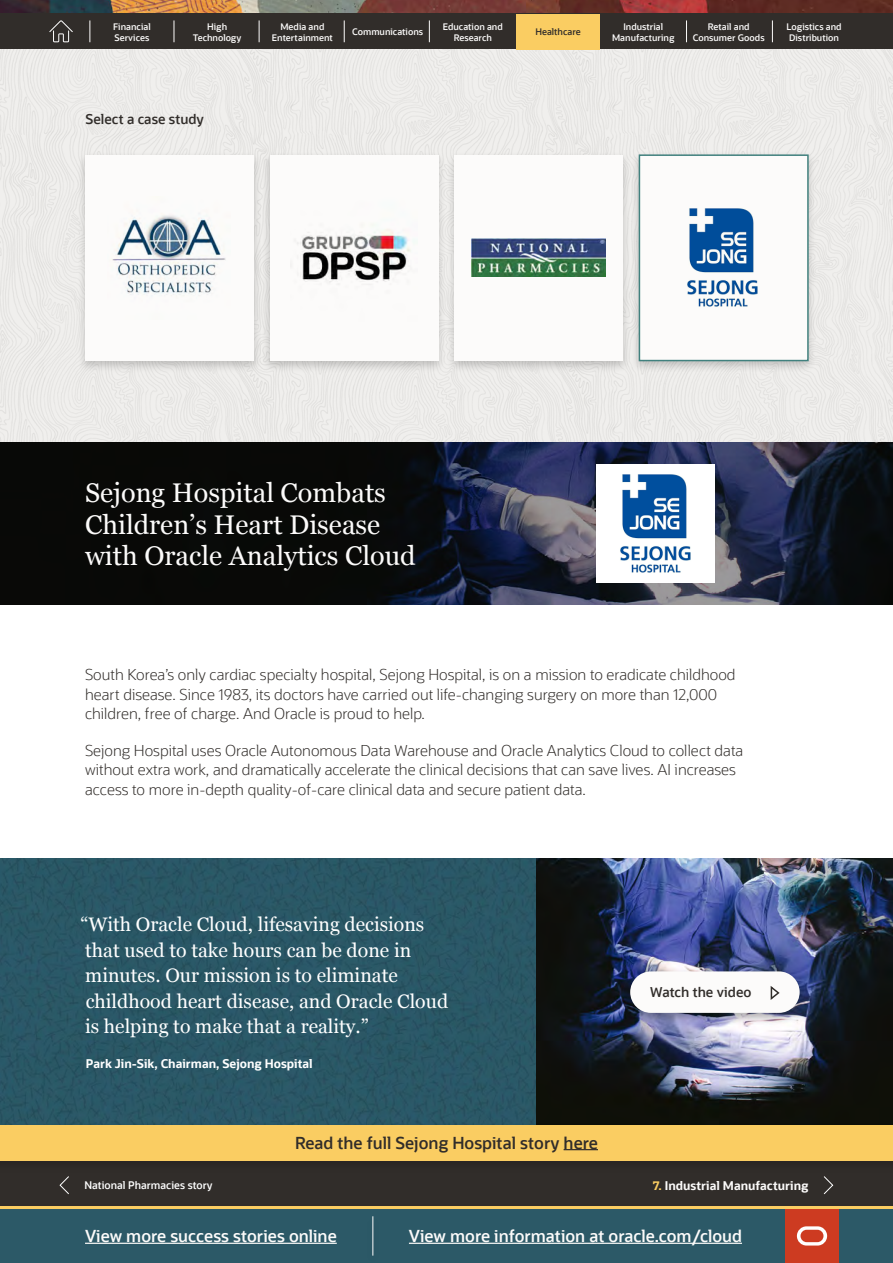
<style>
.page{position:relative;width:893px;height:1263px;background:#fff}
.page>*{position:absolute;margin:0;border:0;box-sizing:border-box;transform-origin:0 0}
.main_header{font:27px/31.5px "Georgia";color:#fcfbfa}
.quote{font:19.5px/25.5px "Georgia";color:#fff}
.t1{font:600 16.5px "Oracle Sans";color:#fcfbfa}
.main_header-2{font:600 16.5px "Oracle Sans";color:#312d2a}
.body_copy{font:300 15px/19.5px "Oracle Sans";color:#312d2a}
.Small_OS_headers{font:600 13.5px "Oracle Sans";color:#312d2a}
.CTA{font:600 13.5px "Oracle Sans";color:#312d2a}
.quote_name{font:700 12px "Oracle Sans";color:#fff}
.main_header-3{font:700 12px "Oracle Sans";color:#fcfbfa}
.main_header-4{font:600 10.5px "Oracle Sans";color:#fff}
.t2{font:600 9px/10.8px "Oracle Sans";color:#fcfbfa;text-align:center}
.t3{font:600 9px "Oracle Sans";color:#312d2a}
.s1{color:#facd62}
</style>
<div class="page">
<div style="left:0;top:858px;width:537px;height:264px;background:#2a5765"></div>
<img style="left:537px;top:858px;width:356px;height:264px">
<div style="left:0;top:1161px;width:893px;height:48px;background:#312d2a"></div>
<div style="left:1px;top:49px;width:892px;height:393px;background:#edecea"></div>
<img style="left:0;top:442px;width:893px;height:163px">
<div style="left:0;top:1122px;width:893px;height:51px;background:#000;opacity:.19"></div>
<div style="left:0;top:1126px;width:893px;height:35px;background:#facd62"></div>
<hr style="left:564px;top:1149px;width:34px;height:1px;background:#312d2a">
<div style="left:622px;top:967px;width:186px;height:58px;background:#000;opacity:.3"></div>
<div style="left:630px;top:971px;width:170px;height:42px;background:#fcfbfa;border-radius:21px"></div>
<svg style="left:770px;top:986px;width:10px;height:14px"></svg>
<img style="left:597px;top:464px;width:118px;height:118px">
<svg style="left:59px;top:1176px;width:10px;height:19px"></svg>
<svg style="left:823px;top:1176px;width:11px;height:19px"></svg>
<div style="left:77px;top:151px;width:185px;height:222px;background:#000;opacity:.19"></div>
<div style="left:85px;top:155px;width:169px;height:206px;background:#fcfbfa"></div>
<img style="left:112px;top:215px;width:114px;height:80px">
<div style="left:261px;top:151px;width:186px;height:222px;background:#000;opacity:.19"></div>
<div style="left:270px;top:155px;width:168px;height:206px;background:#fcfbfa"></div>
<img style="left:297px;top:229px;width:113px;height:54px">
<div style="left:446px;top:151px;width:185px;height:222px;background:#000;opacity:.19"></div>
<div style="left:455px;top:155px;width:168px;height:206px;background:#fcfbfa"></div>
<img style="left:472px;top:239px;width:134px;height:38px">
<div style="left:630px;top:151px;width:187px;height:223px;background:#000;opacity:.19"></div>
<div style="left:639px;top:154px;width:170px;height:207px;background:#fcfbfa;border:2px solid #41817e"></div>
<img style="left:687px;top:208px;width:71px;height:99px">
<div style="left:0;top:1209px;width:893px;height:54px;background:#2c5967"></div>
<hr style="left:85px;top:1243px;width:252px;height:1px;background:#fcfbfa">
<hr style="left:409px;top:1243px;width:333px;height:1px;background:#fcfbfa">
<div style="left:364px;top:1213px;width:17px;height:50px;background:#000;opacity:.19"></div>
<hr style="left:372px;top:1216px;width:1px;height:39px;background:#fcfbfa">
<img style="left:0;top:0;width:893px;height:14px">
<div style="left:0;top:14px;width:893px;height:35px;background:#312d2a"></div>
<div style="left:785px;top:1209px;width:54px;height:54px;background:#cd3b21"></div>
<svg style="left:797px;top:1226px;width:30px;height:19px"></svg>
<hr style="left:0;top:1206px;width:893px;height:3px;background:#facd62">
<svg style="left:49px;top:20px;width:24px;height:23px"></svg>
<svg style="left:429px;top:20px;width:1px;height:22px"></svg>
<svg style="left:259px;top:20px;width:1px;height:22px"></svg>
<svg style="left:174px;top:20px;width:1px;height:22px"></svg>
<svg style="left:344px;top:20px;width:1px;height:22px"></svg>
<svg style="left:686px;top:20px;width:1px;height:22px"></svg>
<svg style="left:772px;top:20px;width:1px;height:22px"></svg>
<svg style="left:90px;top:20px;width:1px;height:22px"></svg>
<div style="left:516px;top:14px;width:84px;height:35px;background:#facd62"></div>
<p class="t2" style="left:113px;top:21px;width:39px;text-align:left">Financial<br>Services</p>
<p class="t2" style="left:193px;top:21px;width:50px">High<br>Technology</p>
<p class="t2" style="left:272px;top:21px;width:63px">Media and<br>Entertainment</p>
<p class="t2" style="left:352px;top:27px;width:73px">Communications</p>
<p class="t2" style="left:443px;top:21px;width:62px">Education and<br>Research</p>
<p class="t2" style="left:612px;top:21px;width:64px">Industrial<br>Manufacturing</p>
<p class="t2" style="left:693px;top:21px;width:73px">Retail and<br>Consumer Goods</p>
<p class="t2" style="left:786px;top:21px;width:57px;text-align:left">Logistics and<br>Distribution</p>
<p class="t3" style="left:535px;top:26px;width:47px">Healthcare</p>
<p class="Small_OS_headers" style="left:86px;top:111px;width:120px">Select a case study</p>
<p class="main_header" style="left:85px;top:476px;width:332px">Sejong Hospital Combats<br>Children’s Heart Disease with Oracle Analytics Cloud</p>
<p class="body_copy" style="left:85px;top:665px;width:652px">South Korea’s only cardiac specialty hospital, Sejong Hospital, is on a mission to eradicate childhood heart disease. Since 1983, its doctors have carried out life-changing surgery on more than 12,000 children, free of charge. And Oracle is proud to help.</p>
<p class="body_copy" style="left:85px;top:740px;width:660px">Sejong Hospital uses Oracle Autonomous Data Warehouse and Oracle Analytics Cloud to collect data without extra work, and dramatically accelerate the clinical decisions that can save lives. AI increases access to more in-depth quality-of-care clinical data and secure patient data.</p>
<p class="quote" style="left:80px;top:911px;width:369px">“With Oracle Cloud, lifesaving decisions that used to take hours can be done in minutes. Our mission is to eliminate childhood heart disease, and Oracle Cloud is helping to make that a reality.”</p>
<p class="quote_name" style="left:86px;top:1056px;width:228px">Park Jin-Sik, Chairman, Sejong Hospital</p>
<p class="main_header-4" style="left:84px;top:1178px;width:130px">National Pharmacies story</p>
<p class="main_header-2" style="left:295px;top:1132px;width:304px">Read the full Sejong Hospital story here</p>
<p class="CTA" style="left:650px;top:984px;width:103px">Watch the video</p>
<p class="main_header-3" style="left:653px;top:1178px;width:157px"><span class="s1">7.</span> Industrial Manufacturing</p>
<p class="t1" style="left:85px;top:1226px;width:253px">View more success stories online</p>
<p class="t1" style="left:409px;top:1226px;width:335px">View more information at oracle.com/cloud</p>
</div>
